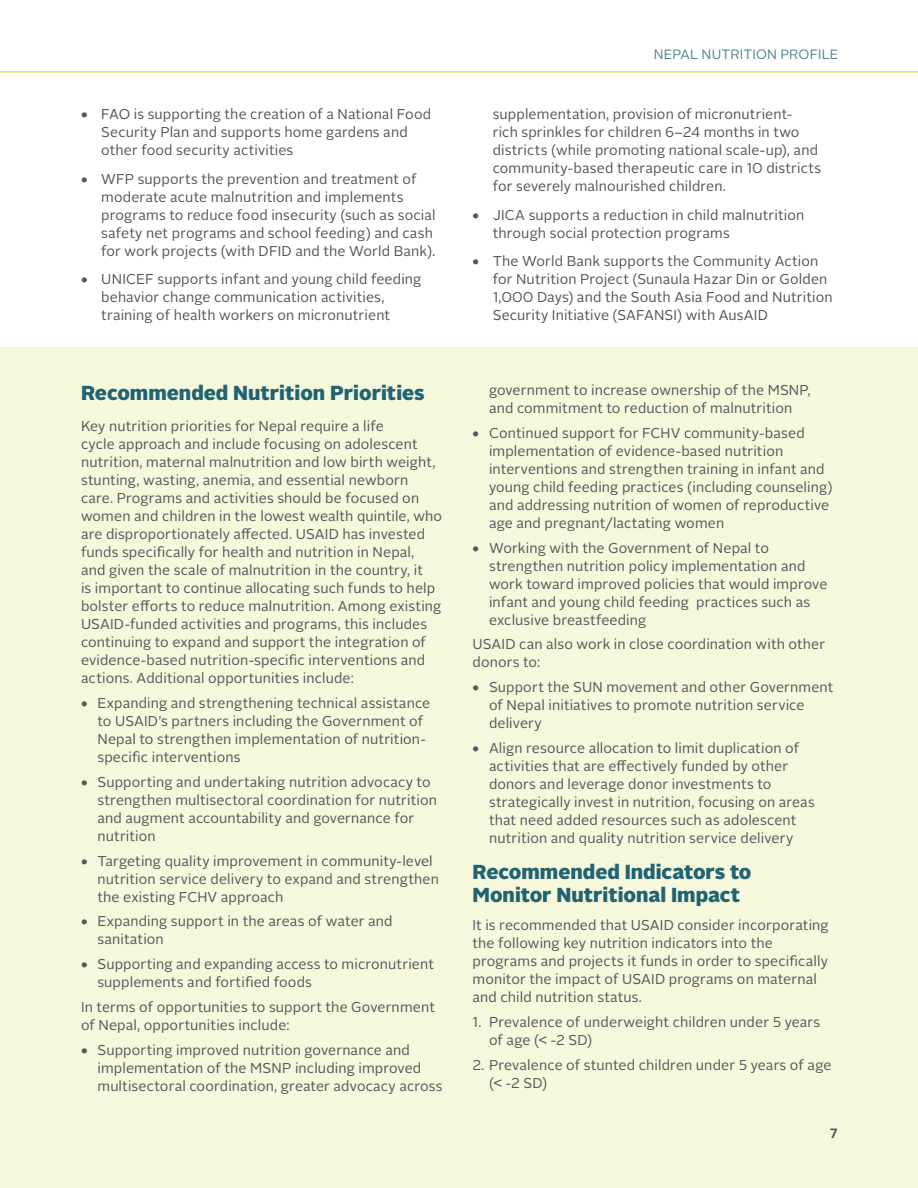
<style>
.page{position:relative;width:918px;height:1188px;background:#fff}
.page>*{position:absolute;margin:0;border:0;box-sizing:border-box;transform-origin:0 0}
.Heading{font:900 20.25px/22.5px "Alright Sans";color:#216372}
.t1{font:14.25px/18px "Alright Sans";letter-spacing:.01em;color:#55565a}
.t2{font:13.5px "Alright Sans";letter-spacing:.01em;color:#51838f}
.t3{font:700 13.5px "Alright Sans";color:#55565a}
</style>
<div class="page">
<div style="left:0;top:348px;width:918px;height:840px;background:#f6f8dc"></div>
<hr style="left:0;top:71px;width:918px;height:2px;background:#d8e14e">
<p class="t1" style="left:101px;top:105px;width:331px;text-indent:-20px">• FAO is supporting the creation of a National Food<br>Security Plan and supports home gardens and other food security activities</p>
<p class="t1" style="left:101px;top:170px;width:336px;text-indent:-20px">• WFP supports the prevention and treatment of moderate acute malnutrition and implements programs to reduce food insecurity (such as social safety net programs and school feeding) and cash for work projects (with DFID and the World Bank).</p>
<p class="t1" style="left:101px;top:271px;width:322px;text-indent:-20px">• UNICEF supports infant and young child feeding behavior change communication activities, training of health workers on micronutrient</p>
<p class="Heading" style="left:81px;top:382px;width:345px">Recommended Nutrition Priorities</p>
<p class="t1" style="left:81px;top:418px;width:363px">Key nutrition priorities for Nepal require a life<br>cycle approach and include focusing on adolescent nutrition, maternal malnutrition and low birth weight, stunting, wasting, anemia, and essential newborn care. Programs and activities should be focused on women and children in the lowest wealth quintile, who are disproportionately affected. USAID has invested funds specifically for health and nutrition in Nepal, and given the scale of malnutrition in the country, it<br>is important to continue allocating such funds to help bolster efforts to reduce malnutrition. Among existing USAID-funded activities and programs, this includes continuing to expand and support the integration of evidence-based nutrition-specific interventions and actions. Additional opportunities include:</p>
<p class="t1" style="left:98px;top:694px;width:334px;text-indent:-17px">• Expanding and strengthening technical assistance to USAID’s partners including the Government of Nepal to strengthen implementation of nutrition&shy;specific interventions</p>
<p class="t1" style="left:98px;top:773px;width:341px;text-indent:-17px">• Supporting and undertaking nutrition advocacy to strengthen multisectoral coordination for nutrition and augment accountability and governance for nutrition</p>
<p class="t1" style="left:98px;top:852px;width:343px;text-indent:-17px">• Targeting quality improvement in community-level nutrition service delivery to expand and strengthen the existing FCHV approach</p>
<p class="t1" style="left:98px;top:913px;width:297px;text-indent:-17px">• Expanding support in the areas of water and sanitation</p>
<p class="t1" style="left:98px;top:955px;width:338px;text-indent:-17px">• Supporting and expanding access to micronutrient supplements and fortified foods</p>
<p class="t1" style="left:81px;top:998px;width:355px">In terms of opportunities to support the Government of Nepal, opportunities include:</p>
<p class="t1" style="left:98px;top:1041px;width:347px;text-indent:-17px">• Supporting improved nutrition governance and implementation of the MSNP including improved multisectoral coordination, greater advocacy across</p>
<p class="t2" style="left:654px;top:45px;width:186px">NEPAL NUTRITION PROFILE</p>
<p class="t1" style="left:493px;top:105px;width:330px">supplementation, provision of micronutrient-<br>rich sprinkles for children 6–24 months in two districts (while promoting national scale-up), and community-based therapeutic care in 10 districts for severely malnourished children.</p>
<p class="t1" style="left:493px;top:206px;width:313px;text-indent:-20px">• JICA supports a reduction in child malnutrition through social protection programs</p>
<p class="t1" style="left:493px;top:253px;width:341px;text-indent:-20px">• The World Bank supports the Community Action for Nutrition Project (Sunaula Hazar Din or Golden 1,000 Days) and the South Asia Food and Nutrition Security Initiative (SAFANSI) with AusAID</p>
<p class="t1" style="left:489px;top:382px;width:323px">government to increase ownership of the MSNP, and commitment to reduction of malnutrition</p>
<p class="t1" style="left:489px;top:424px;width:345px;text-indent:-17px">• Continued support for FCHV community-based implementation of evidence-based nutrition interventions and strengthen training in infant and young child feeding practices (including counseling) and addressing nutrition of women of reproductive age and pregnant/lactating women</p>
<p class="t1" style="left:489px;top:539px;width:340px;text-indent:-17px">• Working with the Government of Nepal to strengthen nutrition policy implementation and work toward improved policies that would improve infant and young child feeding practices such as exclusive breastfeeding</p>
<p class="t1" style="left:473px;top:636px;width:354px">USAID can also work in close coordination with other donors to:</p>
<p class="t1" style="left:489px;top:679px;width:346px;text-indent:-17px">• Support the SUN movement and other Government of Nepal initiatives to promote nutrition service delivery</p>
<p class="t1" style="left:489px;top:739px;width:327px;text-indent:-17px">• Align resource allocation to limit duplication of activities that are effectively funded by other donors and leverage donor investments to strategically invest in nutrition, focusing on areas that need added resources such as adolescent nutrition and quality nutrition service delivery</p>
<p class="Heading" style="left:472px;top:861px;width:280px">Recommended Indicators to<br>Monitor Nutritional Impact</p>
<p class="t1" style="left:472px;top:917px;width:358px">It is recommended that USAID consider incorporating the following key nutrition indicators into the programs and projects it funds in order to specifically monitor the impact of USAID programs on maternal and child nutrition status.</p>
<p class="t1" style="left:489px;top:1013px;width:333px;text-indent:-16px">1. Prevalence of underweight children under 5 years of age (&lt; -2 SD)</p>
<p class="t1" style="left:489px;top:1056px;width:344px;text-indent:-16px">2. Prevalence of stunted children under 5 years of age (&lt; -2 SD)</p>
<p class="t3" style="left:830px;top:1124px;width:9px">7</p>
</div>
